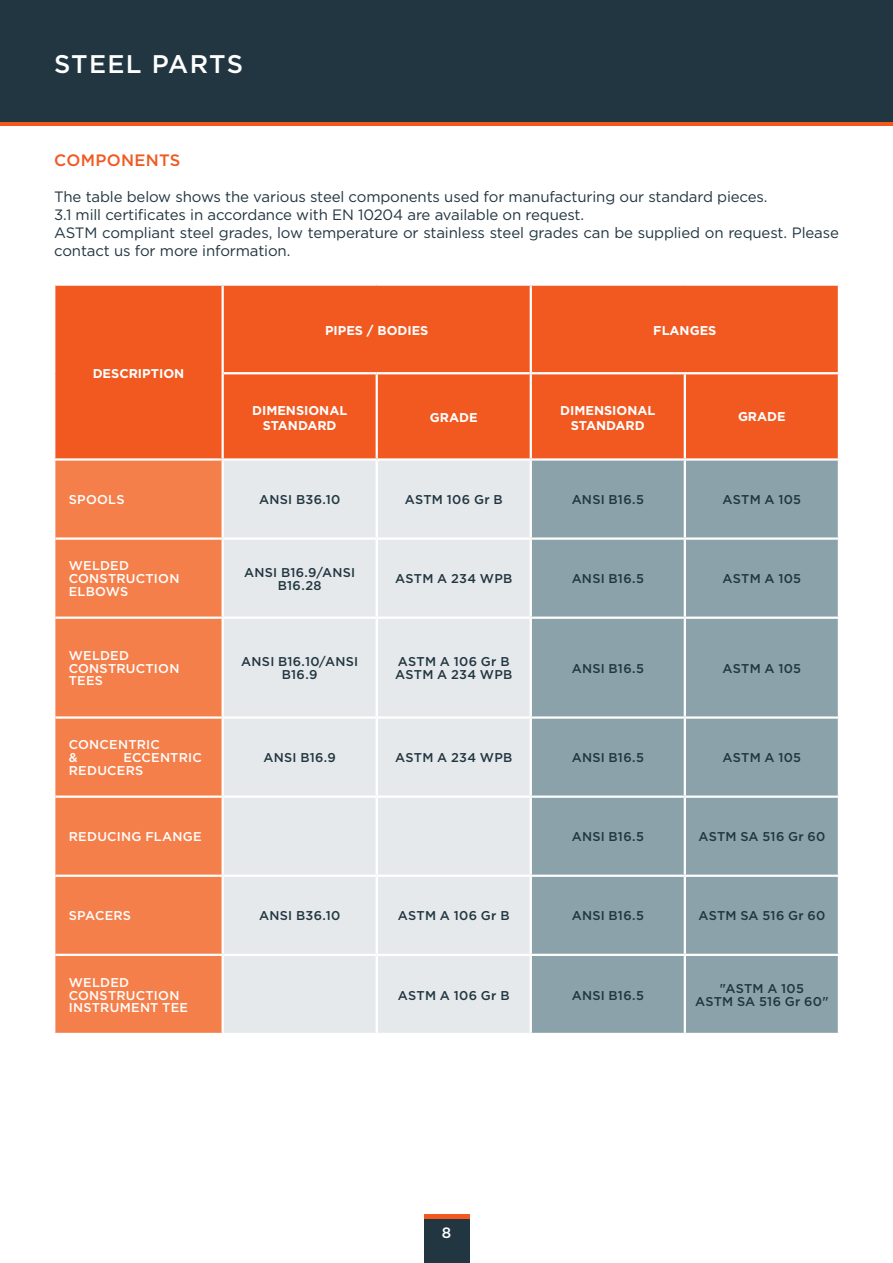
<style>
.page{position:relative;width:893px;height:1263px;background:#fff}
.page>*{position:absolute;margin:0;border:0;box-sizing:border-box;transform-origin:0 0}
.t1{font:500 25.5px "Gotham";letter-spacing:.05em;color:#fff}
.t2{font:500 16.5px "Gotham";letter-spacing:.02em;color:#f15921}
.t3{font:15px/18px "Gotham";letter-spacing:-.01em;color:#223641}
.t4{font:500 15px "Gotham";color:#fff}
.t5{font:500 12.75px/12.8px "Gotham";letter-spacing:.02em;color:#223641;text-align:center}
.t6{font:500 12.75px/12.8px "Gotham";letter-spacing:.02em;color:#fff}
.t7{font:700 12.75px/15.3px "Gotham";color:#fff;text-align:center}
</style>
<div class="page">
<hr style="left:0;top:122px;width:893px;height:4px;background:#f15921">
<div style="left:0;top:0;width:893px;height:122px;background:#223641"></div>
<div style="left:55px;top:286px;width:783px;height:172px;background:#f15921"></div>
<div style="left:55px;top:461px;width:167px;height:572px;background:#f57f4b"></div>
<div style="left:224px;top:461px;width:306px;height:572px;background:#e5e9eb"></div>
<div style="left:532px;top:461px;width:306px;height:572px;background:#8ba2aa"></div>
<hr style="left:55px;top:537px;width:168px;height:3px;background:#fff">
<hr style="left:55px;top:616px;width:168px;height:3px;background:#fff">
<hr style="left:55px;top:716px;width:168px;height:3px;background:#fff">
<hr style="left:55px;top:795px;width:168px;height:3px;background:#fff">
<hr style="left:55px;top:875px;width:168px;height:2px;background:#fff">
<hr style="left:55px;top:954px;width:168px;height:2px;background:#fff">
<hr style="left:530px;top:372px;width:155px;height:2px;background:#fff">
<hr style="left:685px;top:372px;width:155px;height:2px;background:#fff">
<hr style="left:684px;top:374px;width:2px;height:84px;background:#fff">
<hr style="left:530px;top:374px;width:2px;height:84px;background:#fff">
<hr style="left:222px;top:373px;width:2px;height:85px;background:#fff">
<hr style="left:376px;top:374px;width:2px;height:84px;background:#fff">
<hr style="left:531px;top:537px;width:154px;height:3px;background:#fff">
<hr style="left:531px;top:616px;width:154px;height:3px;background:#fff">
<hr style="left:531px;top:716px;width:154px;height:3px;background:#fff">
<hr style="left:531px;top:795px;width:154px;height:3px;background:#fff">
<hr style="left:531px;top:875px;width:154px;height:2px;background:#fff">
<hr style="left:531px;top:954px;width:154px;height:2px;background:#fff">
<hr style="left:684px;top:461px;width:2px;height:76px;background:#fff">
<hr style="left:684px;top:540px;width:2px;height:76px;background:#fff">
<hr style="left:684px;top:619px;width:2px;height:97px;background:#fff">
<hr style="left:684px;top:719px;width:2px;height:76px;background:#fff">
<hr style="left:684px;top:798px;width:2px;height:77px;background:#fff">
<hr style="left:684px;top:877px;width:2px;height:77px;background:#fff">
<hr style="left:684px;top:956px;width:2px;height:77px;background:#fff">
<hr style="left:685px;top:537px;width:155px;height:3px;background:#fff">
<hr style="left:685px;top:616px;width:155px;height:3px;background:#fff">
<hr style="left:685px;top:716px;width:155px;height:3px;background:#fff">
<hr style="left:685px;top:795px;width:155px;height:3px;background:#fff">
<hr style="left:685px;top:875px;width:155px;height:2px;background:#fff">
<hr style="left:685px;top:954px;width:155px;height:2px;background:#fff">
<hr style="left:223px;top:537px;width:154px;height:3px;background:#fff">
<hr style="left:223px;top:616px;width:154px;height:3px;background:#fff">
<hr style="left:223px;top:716px;width:154px;height:3px;background:#fff">
<hr style="left:223px;top:795px;width:154px;height:3px;background:#fff">
<hr style="left:223px;top:875px;width:154px;height:2px;background:#fff">
<hr style="left:223px;top:954px;width:154px;height:2px;background:#fff">
<hr style="left:376px;top:461px;width:2px;height:76px;background:#fff">
<hr style="left:377px;top:537px;width:154px;height:3px;background:#fff">
<hr style="left:376px;top:540px;width:2px;height:76px;background:#fff">
<hr style="left:377px;top:616px;width:154px;height:3px;background:#fff">
<hr style="left:376px;top:619px;width:2px;height:97px;background:#fff">
<hr style="left:377px;top:716px;width:154px;height:3px;background:#fff">
<hr style="left:376px;top:719px;width:2px;height:76px;background:#fff">
<hr style="left:377px;top:795px;width:154px;height:3px;background:#fff">
<hr style="left:376px;top:798px;width:2px;height:77px;background:#fff">
<hr style="left:377px;top:875px;width:154px;height:2px;background:#fff">
<hr style="left:376px;top:877px;width:2px;height:77px;background:#fff">
<hr style="left:377px;top:954px;width:154px;height:2px;background:#fff">
<hr style="left:376px;top:956px;width:2px;height:77px;background:#fff">
<hr style="left:222px;top:286px;width:2px;height:87px;background:#fff">
<hr style="left:530px;top:286px;width:2px;height:86px;background:#fff">
<hr style="left:224px;top:372px;width:153px;height:2px;background:#fff">
<hr style="left:377px;top:372px;width:153px;height:2px;background:#fff">
<div style="left:424px;top:1218px;width:46px;height:45px;background:#223641"></div>
<hr style="left:424px;top:1214px;width:46px;height:4px;background:#f15921">
<h1 class="t1" style="left:54px;top:47px;width:191px">STEEL PARTS</h1>
<p class="t2" style="left:54px;top:149px;width:128px">COMPONENTS</p>
<p class="t3" style="left:54px;top:187px;width:786px">The table below shows the various steel components used for manufacturing our standard pieces.<br>3.1 mill certificates in accordance with EN 10204 are available on request.<br>ASTM compliant steel grades, low temperature or stainless steel grades can be supplied on request. Please contact us for more information.</p>
<p class="t7" style="left:93px;top:366px;width:93px">DESCRIPTION</p>
<p class="t7" style="left:325px;top:323px;width:105px">PIPES / BODIES</p>
<p class="t7" style="left:653px;top:323px;width:65px">FLANGES</p>
<p class="t7" style="left:252px;top:402px;width:97px">DIMENSIONAL<br>STANDARD</p>
<p class="t7" style="left:430px;top:410px;width:49px">GRADE</p>
<p class="t7" style="left:560px;top:402px;width:97px">DIMENSIONAL<br>STANDARD</p>
<p class="t7" style="left:738px;top:409px;width:49px">GRADE</p>
<p class="t6" style="left:69px;top:493px;width:57px">SPOOLS</p>
<p class="t5" style="left:259px;top:493px;width:83px">ANSI B36.10</p>
<p class="t5" style="left:405px;top:493px;width:99px">ASTM 106 Gr B</p>
<p class="t5" style="left:572px;top:493px;width:74px">ANSI B16.5</p>
<p class="t5" style="left:723px;top:493px;width:80px">ASTM A 105</p>
<p class="t6" style="left:69px;top:559px;width:112px">WELDED<br>CONSTRUCTION<br>ELBOWS</p>
<p class="t5" style="left:244px;top:566px;width:113px">ANSI B16.9/ANSI<br>B16.28</p>
<p class="t5" style="left:395px;top:572px;width:119px">ASTM A 234 WPB</p>
<p class="t5" style="left:572px;top:572px;width:74px">ANSI B16.5</p>
<p class="t5" style="left:723px;top:572px;width:80px">ASTM A 105</p>
<p class="t6" style="left:69px;top:649px;width:112px">WELDED<br>CONSTRUCTION<br>TEES</p>
<p class="t5" style="left:241px;top:655px;width:118px">ANSI B16.10/ANSI<br>B16.9</p>
<p class="t5" style="left:395px;top:655px;width:119px;text-align:left">ASTM A 106 Gr B<br>ASTM A 234 WPB</p>
<p class="t5" style="left:572px;top:662px;width:74px">ANSI B16.5</p>
<p class="t5" style="left:723px;top:662px;width:80px">ASTM A 105</p>
<p class="t6" style="left:69px;top:738px;width:93px">CONCENTRIC &amp;</p>
<p class="t6" style="left:69px;top:751px;width:135px;text-indent:55px">ECCENTRIC<br>REDUCERS</p>
<p class="t5" style="left:263px;top:751px;width:74px">ANSI B16.9</p>
<p class="t5" style="left:395px;top:751px;width:119px">ASTM A 234 WPB</p>
<p class="t5" style="left:572px;top:751px;width:74px">ANSI B16.5</p>
<p class="t5" style="left:723px;top:751px;width:80px">ASTM A 105</p>
<p class="t6" style="left:69px;top:830px;width:135px">REDUCING FLANGE</p>
<p class="t5" style="left:572px;top:830px;width:74px">ANSI B16.5</p>
<p class="t5" style="left:698px;top:830px;width:129px">ASTM SA 516 Gr 60</p>
<p class="t6" style="left:69px;top:909px;width:64px">SPACERS</p>
<p class="t5" style="left:259px;top:909px;width:83px">ANSI B36.10</p>
<p class="t5" style="left:398px;top:909px;width:113px">ASTM A 106 Gr B</p>
<p class="t5" style="left:572px;top:909px;width:74px">ANSI B16.5</p>
<p class="t5" style="left:698px;top:909px;width:129px">ASTM SA 516 Gr 60</p>
<p class="t6" style="left:69px;top:976px;width:121px">WELDED<br>CONSTRUCTION<br>INSTRUMENT TEE</p>
<p class="t5" style="left:398px;top:988px;width:113px">ASTM A 106 Gr B</p>
<p class="t5" style="left:572px;top:988px;width:74px">ANSI B16.5</p>
<p class="t5" style="left:695px;top:982px;width:135px">"ASTM A 105<br>ASTM SA 516 Gr 60"</p>
<p class="t4" style="left:442px;top:1223px;width:11px">8</p>
</div>
